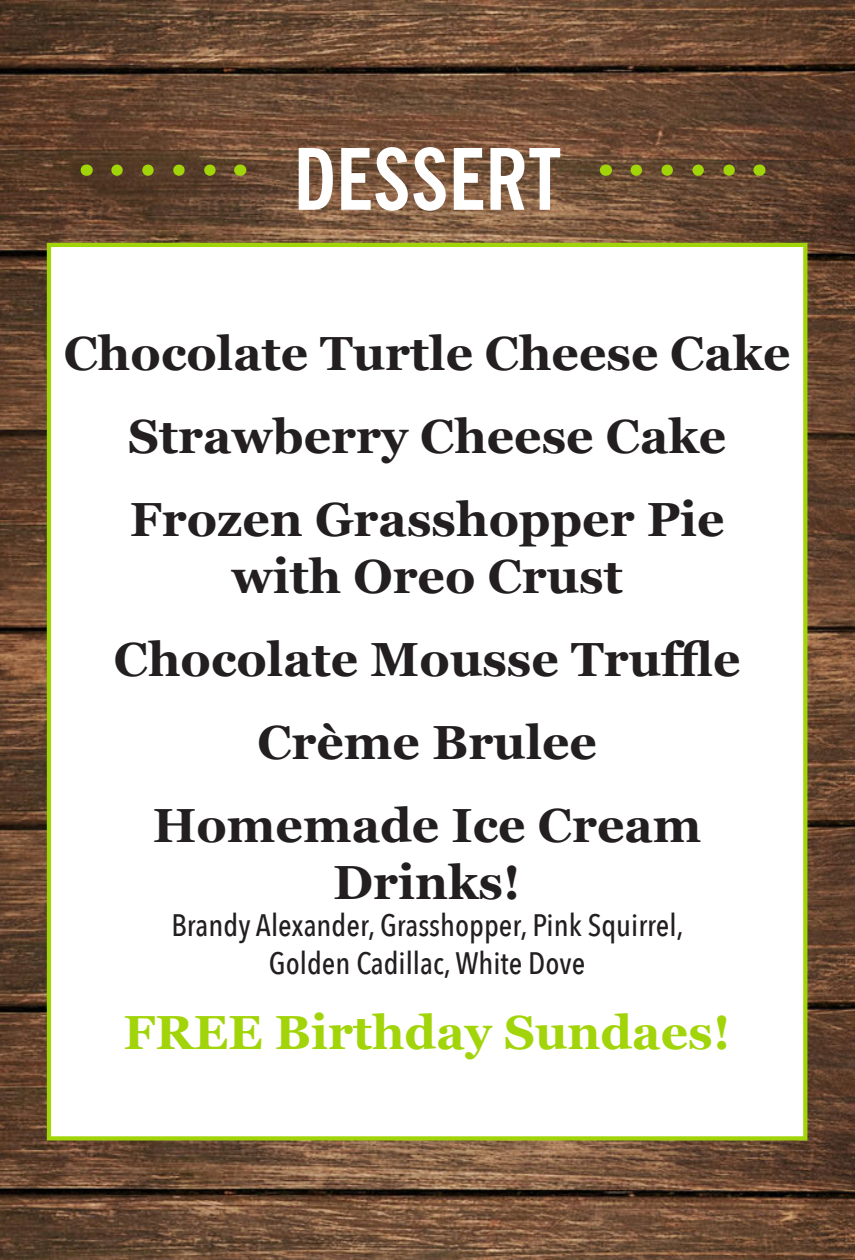
<style>
.page{position:relative;width:855px;height:1260px;background:#fff}
.page>*{position:absolute;margin:0;border:0;box-sizing:border-box;transform-origin:0 0}
.t1{font:700 condensed 84.5px "News Gothic BT";color:#fff}
.t2{font:700 48px/57.5px "Georgia";color:#231f20;text-align:center}
.t3{font:700 48px "Georgia";color:#a2d40a}
.t4{font:500 31px/37.2px "Avenir Next Condensed";color:#231f20;text-align:center}
</style>
<div class="page">
<img style="left:0;top:0;width:855px;height:1260px">
<div style="left:49px;top:245px;width:756px;height:893px;background:#fff"></div>
<div style="left:47px;top:243px;width:760px;height:898px;border:4px solid #a2d40a"></div>
<svg style="left:117px;top:165px;width:107px;height:11px"></svg>
<svg style="left:636px;top:165px;width:108px;height:11px"></svg>
<p class="t1" style="left:293px;top:128px;width:270px">DESSERT</p>
<p class="t2" style="left:64px;top:322px;width:728px">Chocolate Turtle Cheese Cake</p>
<p class="t2" style="left:128px;top:405px;width:600px">Strawberry Cheese Cake</p>
<p class="t2" style="left:130px;top:488px;width:596px">Frozen Grasshopper Pie with Oreo Crust</p>
<p class="t2" style="left:114px;top:628px;width:628px">Chocolate Mousse Truffle</p>
<p class="t2" style="left:257px;top:711px;width:341px">Crème Brulee</p>
<p class="t2" style="left:153px;top:794px;width:550px">Homemade Ice Cream<br>Drinks!</p>
<p class="t4" style="left:172px;top:907px;width:514px">Brandy Alexander, Grasshopper, Pink Squirrel,<br>Golden Cadillac, White Dove</p>
<p class="t3" style="left:123px;top:997px;width:609px">FREE Birthday Sundaes!</p>
</div>
